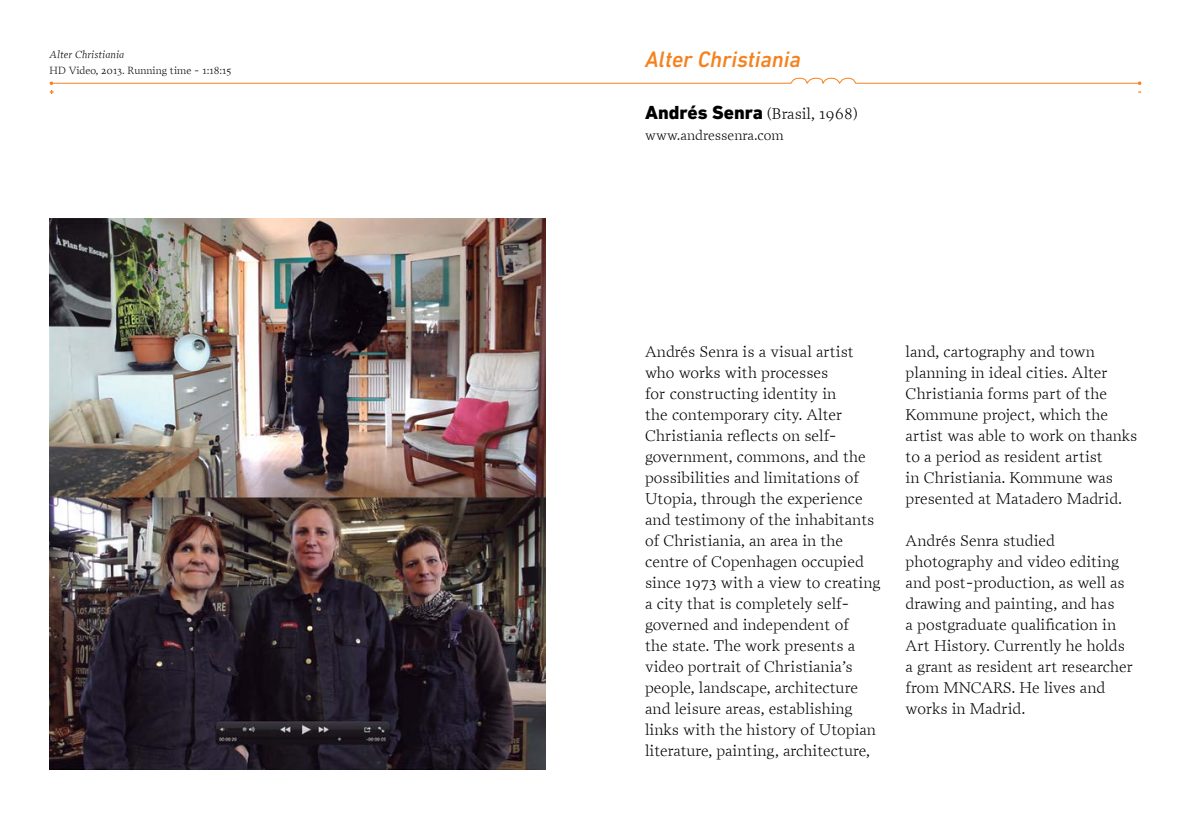
<style>
.page{position:relative;width:1191px;height:819px;background:#fff}
.page>*{position:absolute;margin:0;border:0;box-sizing:border-box;transform-origin:0 0}
.t1{font:italic 500 22.75px "DIN Next LT Pro";color:#f58220}
.t2{font:300 15.75px/21px "Prensa";color:#000}
.t3{font:300 14px "Prensa";color:#000}
.t4{font:300 10.5px "Prensa";color:#000}
.t5{font:italic 300 10.5px "Prensa";color:#000}
.s1{font-family:"DIN Next LT Pro";font-weight:800;font-size:19.25px}
</style>
<div class="page">
<svg style="left:50px;top:77px;width:1091px;height:17px"></svg>
<img style="left:50px;top:218px;width:496px;height:551px">
<p class="t5" style="left:50px;top:48px;width:76px">Alter Christiania</p>
<p class="t4" style="left:50px;top:64px;width:183px">HD Video, 2013. Running time - 1:18:15</p>
<h1 class="t1" style="left:645px;top:46px;width:157px">Alter Christiania</h1>
<p class="t2" style="left:645px;top:103px;width:214px"><span class="s1">Andrés Senra</span> (Brasil, 1968)</p>
<p class="t3" style="left:645px;top:127px;width:140px">www.andressenra.com</p>
<p class="t2" style="left:645px;top:341px;width:237px">Andrés Senra is a visual artist who works with processes<br>for constructing identity in<br>the contemporary city. Alter<br>Christiania reflects on self&shy;government, commons, and the possibilities and limitations of<br>Utopia, through the experience and testimony of the inhabitants of Christiania, an area in the centre of Copenhagen occupied since 1973 with a view to creating a city that is completely self&shy;governed and independent of<br>the state. The work presents a video portrait of Christiania’s people, landscape, architecture and leisure areas, establishing links with the history of Utopian literature, painting, architecture,</p>
<p class="t2" style="left:905px;top:341px;width:233px">land, cartography and town planning in ideal cities. Alter<br>Christiania forms part of the<br>Kommune project, which the artist was able to work on thanks to a period as resident artist<br>in Christiania. Kommune was presented at Matadero Madrid.</p>
<p class="t2" style="left:905px;top:530px;width:229px">Andrés Senra studied photography and video editing and post-production, as well as drawing and painting, and has<br>a postgraduate qualification in<br>Art History. Currently he holds a grant as resident art researcher from MNCARS. He lives and works in Madrid.</p>
</div>
